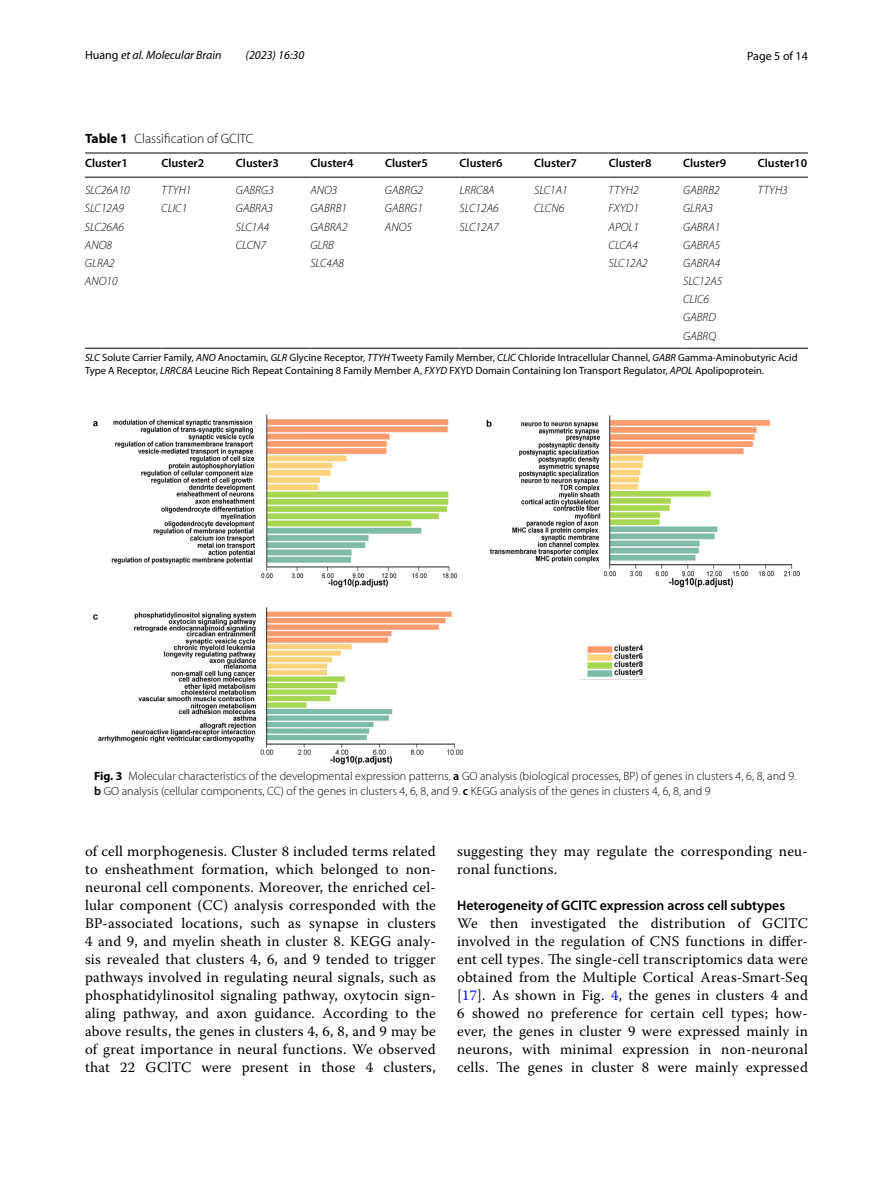
<style>
.page{position:relative;width:893px;height:1187px;background:#fff}
.page>*{position:absolute;margin:0;border:0;box-sizing:border-box;transform-origin:0 0}
.t1{font:14.7px/18px "Warnock Pro";letter-spacing:.015em;color:#000;text-align:justify}
.t2{font:600 13.8px "Myriad Pro";color:#000}
.t3{font:300 13.5px "Myriad Pro";color:#000}
.t4{font:300 12px/15px "Myriad Pro";color:#000}
.t5{font:italic 300 12px/18.1px "Myriad Pro";color:#000}
.t6{font:600 12px "Myriad Pro";color:#000}
.t7{font:italic 12px "Myriad Pro";color:#000}
.t8{font:12px "Myriad Pro";color:#000}
.t9{font:10.5px/12.8px "Myriad Pro";color:#000}
.s1{font-style:normal}
.s2{font-weight:700}
.s3{font-style:italic}
.s4{font-weight:600}
.s5{color:#00f}
</style>
<div class="page">
<hr style="left:85px;top:153px;width:76px;height:1px;background:#000">
<hr style="left:85px;top:177px;width:76px;height:1px;background:#000">
<hr style="left:161px;top:153px;width:75px;height:1px;background:#000">
<hr style="left:161px;top:177px;width:75px;height:1px;background:#000">
<hr style="left:236px;top:153px;width:74px;height:1px;background:#000">
<hr style="left:236px;top:177px;width:74px;height:1px;background:#000">
<hr style="left:310px;top:153px;width:75px;height:1px;background:#000">
<hr style="left:310px;top:177px;width:75px;height:1px;background:#000">
<hr style="left:385px;top:153px;width:75px;height:1px;background:#000">
<hr style="left:385px;top:177px;width:75px;height:1px;background:#000">
<hr style="left:460px;top:153px;width:74px;height:1px;background:#000">
<hr style="left:460px;top:177px;width:74px;height:1px;background:#000">
<hr style="left:534px;top:153px;width:75px;height:1px;background:#000">
<hr style="left:534px;top:177px;width:75px;height:1px;background:#000">
<hr style="left:609px;top:153px;width:74px;height:1px;background:#000">
<hr style="left:609px;top:177px;width:74px;height:1px;background:#000">
<hr style="left:683px;top:153px;width:75px;height:1px;background:#000">
<hr style="left:683px;top:177px;width:75px;height:1px;background:#000">
<hr style="left:758px;top:153px;width:50px;height:1px;background:#000">
<hr style="left:758px;top:177px;width:50px;height:1px;background:#000">
<hr style="left:85px;top:348px;width:76px;height:1px;background:#000">
<hr style="left:161px;top:348px;width:75px;height:1px;background:#000">
<hr style="left:236px;top:348px;width:74px;height:1px;background:#000">
<hr style="left:310px;top:348px;width:75px;height:1px;background:#000">
<hr style="left:385px;top:348px;width:75px;height:1px;background:#000">
<hr style="left:460px;top:348px;width:74px;height:1px;background:#000">
<hr style="left:534px;top:348px;width:75px;height:1px;background:#000">
<hr style="left:609px;top:348px;width:74px;height:1px;background:#000">
<hr style="left:683px;top:348px;width:75px;height:1px;background:#000">
<hr style="left:758px;top:348px;width:50px;height:1px;background:#000">
<img style="left:94px;top:414px;width:705px;height:350px">
<p class="t7" style="left:85px;top:48px;width:138px"><span class="s1">Huang</span> et al. Molecular Brain</p>
<p class="t7" style="left:246px;top:48px;width:60px">(2023) 16:30</p>
<p class="t8" style="left:747px;top:48px;width:62px">Page 5 of 14</p>
<p class="t3" style="left:85px;top:131px;width:170px"><span class="s2">Table 1</span> Classification of GClTC</p>
<p class="t6" style="left:85px;top:156px;width:44px">Cluster1</p>
<p class="t6" style="left:161px;top:156px;width:44px">Cluster2</p>
<p class="t6" style="left:236px;top:156px;width:44px">Cluster3</p>
<p class="t6" style="left:310px;top:156px;width:44px">Cluster4</p>
<p class="t6" style="left:385px;top:156px;width:44px">Cluster5</p>
<p class="t6" style="left:460px;top:156px;width:44px">Cluster6</p>
<p class="t6" style="left:534px;top:156px;width:44px">Cluster7</p>
<p class="t6" style="left:609px;top:156px;width:44px">Cluster8</p>
<p class="t6" style="left:683px;top:156px;width:44px">Cluster9</p>
<p class="t6" style="left:758px;top:156px;width:51px">Cluster10</p>
<p class="t5" style="left:85px;top:181px;width:46px">SLC26A10</p>
<p class="t5" style="left:161px;top:181px;width:32px">TTYH1</p>
<p class="t5" style="left:236px;top:181px;width:40px">GABRG3</p>
<p class="t5" style="left:310px;top:181px;width:29px">ANO3</p>
<p class="t5" style="left:385px;top:181px;width:40px">GABRG2</p>
<p class="t5" style="left:459px;top:181px;width:37px">LRRC8A</p>
<p class="t5" style="left:534px;top:181px;width:35px">SLC1A1</p>
<p class="t5" style="left:609px;top:181px;width:32px">TTYH2</p>
<p class="t5" style="left:683px;top:181px;width:38px">GABRB2</p>
<p class="t5" style="left:758px;top:181px;width:32px">TTYH3</p>
<p class="t5" style="left:85px;top:200px;width:41px">SLC12A9</p>
<p class="t5" style="left:161px;top:200px;width:27px">CLIC1</p>
<p class="t5" style="left:236px;top:200px;width:39px">GABRA3</p>
<p class="t5" style="left:310px;top:200px;width:38px">GABRB1</p>
<p class="t5" style="left:385px;top:200px;width:40px">GABRG1</p>
<p class="t5" style="left:459px;top:200px;width:41px">SLC12A6</p>
<p class="t5" style="left:534px;top:200px;width:32px">CLCN6</p>
<p class="t5" style="left:609px;top:200px;width:32px">FXYD1</p>
<p class="t5" style="left:683px;top:200px;width:31px">GLRA3</p>
<p class="t5" style="left:85px;top:218px;width:41px">SLC26A6</p>
<p class="t5" style="left:236px;top:218px;width:35px">SLC1A4</p>
<p class="t5" style="left:310px;top:218px;width:39px">GABRA2</p>
<p class="t5" style="left:385px;top:218px;width:29px">ANO5</p>
<p class="t5" style="left:459px;top:218px;width:41px">SLC12A7</p>
<p class="t5" style="left:609px;top:218px;width:32px">APOL1</p>
<p class="t5" style="left:683px;top:218px;width:39px">GABRA1</p>
<p class="t5" style="left:85px;top:236px;width:29px">ANO8</p>
<p class="t5" style="left:236px;top:236px;width:32px">CLCN7</p>
<p class="t5" style="left:310px;top:236px;width:25px">GLRB</p>
<p class="t5" style="left:609px;top:236px;width:31px">CLCA4</p>
<p class="t5" style="left:683px;top:236px;width:39px">GABRA5</p>
<p class="t5" style="left:85px;top:254px;width:31px">GLRA2</p>
<p class="t5" style="left:310px;top:254px;width:35px">SLC4A8</p>
<p class="t5" style="left:609px;top:254px;width:41px">SLC12A2</p>
<p class="t5" style="left:683px;top:254px;width:39px">GABRA4</p>
<p class="t5" style="left:85px;top:272px;width:34px">ANO10</p>
<p class="t5" style="left:683px;top:272px;width:41px">SLC12A5<br>CLIC6<br>GABRD<br>GABRQ</p>
<p class="t9" style="left:85px;top:351px;width:714px"><span class="s3">SLC</span> Solute Carrier Family, <span class="s3">ANO</span> Anoctamin, <span class="s3">GLR</span> Glycine Receptor, <span class="s3">TTYH</span> Tweety Family Member, <span class="s3">CLIC</span> Chloride Intracellular Channel, <span class="s3">GABR</span> Gamma-Aminobutyric Acid<br>Type A Receptor, <span class="s3">LRRC8A</span> Leucine Rich Repeat Containing 8 Family Member A, <span class="s3">FXYD</span> FXYD Domain Containing Ion Transport Regulator, <span class="s3">APOL</span> Apolipoprotein.</p>
<p class="t4" style="left:94px;top:768px;width:704px"><span class="s2">Fig. 3</span> Molecular characteristics of the developmental expression patterns. <span class="s4">a</span> GO analysis (biological processes, BP) of genes in clusters 4, 6, 8, and 9. <span class="s4">b</span> GO analysis (cellular components, CC) of the genes in clusters 4, 6, 8, and 9. <span class="s4">c</span> KEGG analysis of the genes in clusters 4, 6, 8, and 9</p>
<p class="t1" style="left:85px;top:841px;width:352px">of cell morphogenesis. Cluster 8 included terms related to ensheathment formation, which belonged to non&shy;neuronal cell components. Moreover, the enriched cel&shy;lular component (CC) analysis corresponded with the BP-associated locations, such as synapse in clusters 4 and 9, and myelin sheath in cluster 8. KEGG analy&shy;sis revealed that clusters 4, 6, and 9 tended to trigger pathways involved in regulating neural signals, such as phosphatidylinositol signaling pathway, oxytocin sign&shy;aling pathway, and axon guidance. According to the above results, the genes in clusters 4, 6, 8, and 9 may be of great importance in neural functions. We observed that 22 GClTC were present in those 4 clusters,</p>
<p class="t1" style="left:457px;top:841px;width:352px">suggesting they may regulate the corresponding neu&shy;ronal functions.</p>
<p class="t2" style="left:457px;top:896px;width:329px">Heterogeneity of GClTC expression across cell subtypes</p>
<p class="t1" style="left:457px;top:913px;width:352px">We then investigated the distribution of GClTC involved in the regulation of CNS functions in differ&shy;ent cell types. The single-cell transcriptomics data were obtained from the Multiple Cortical Areas-Smart-Seq [<span class="s5">17</span>]. As shown in Fig. <span class="s5">4</span>, the genes in clusters 4 and 6 showed no preference for certain cell types; how&shy;ever, the genes in cluster 9 were expressed mainly in neurons, with minimal expression in non-neuronal cells. The genes in cluster 8 were mainly expressed</p>
</div>
